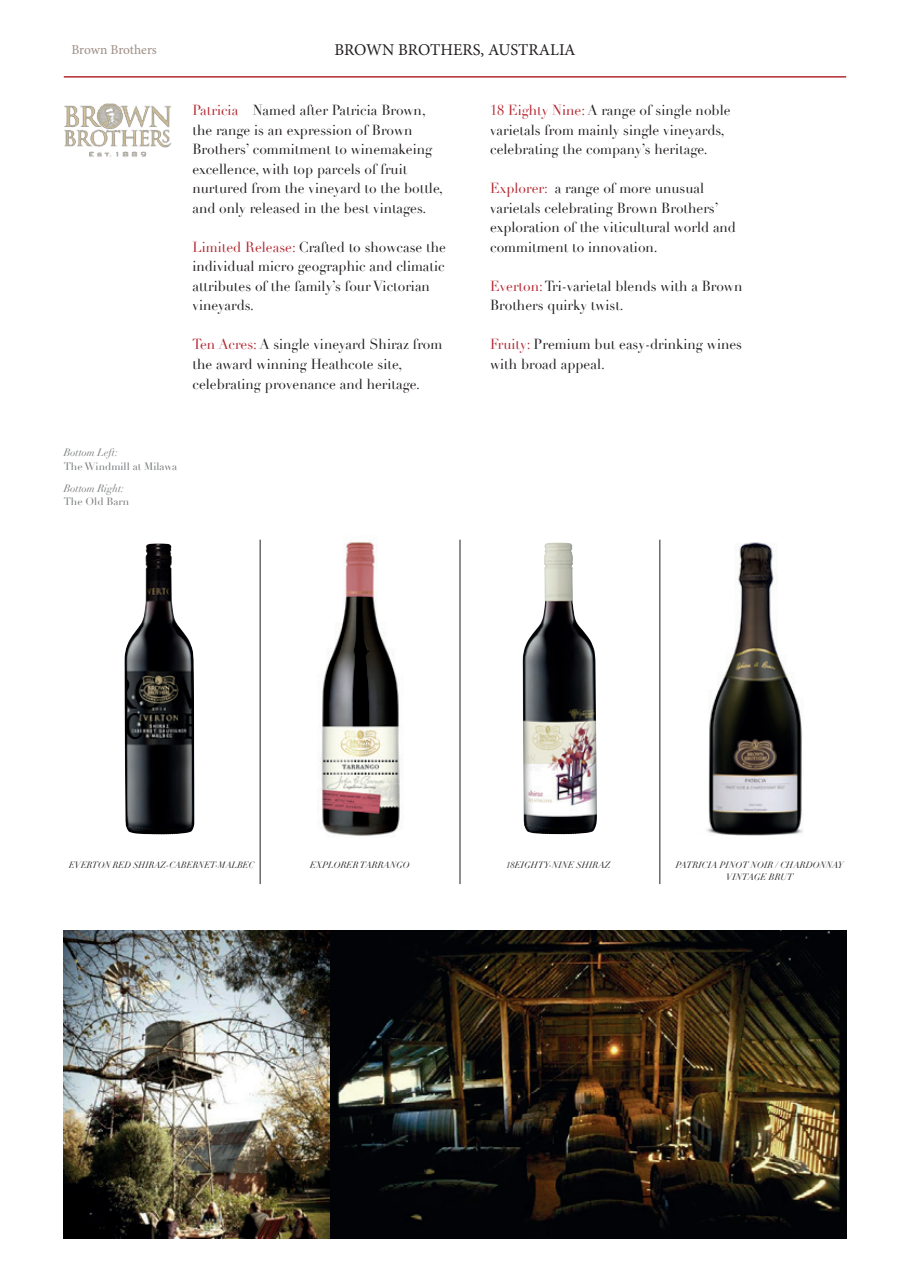
<style>
.page{position:relative;width:910px;height:1280px;background:#fff}
.page>*{position:absolute;margin:0;border:0;box-sizing:border-box;transform-origin:0 0}
.t1{font:16.5px "Minion Pro";color:#231f20}
.t2{font:14.25px/19.5px "Didot";color:#231f20;scale:.96 1}
.t3{font:13.5px "Minion Pro";letter-spacing:-.01em;color:#9d8d85}
.t4{font:10.5px "Didot";color:#76787b}
.t5{font:italic 10.5px "Didot";color:#76787b}
.t6{font:italic 9px/12px "Didot";color:#231f20;text-align:center}
.t7{font:italic 9px "Didot";color:#231f20;scale:.96 1}
.s1{color:#b32a33}
</style>
<div class="page">
<img style="left:64px;top:103px;width:108px;height:54px">
<img style="left:64px;top:930px;width:782px;height:309px">
<img style="left:124px;top:543px;width:66px;height:291px">
<img style="left:523px;top:543px;width:58px;height:291px">
<img style="left:706px;top:542px;width:97px;height:293px">
<img style="left:317px;top:542px;width:85px;height:294px">
<hr style="left:260px;top:540px;width:1px;height:344px;background:#231f20">
<hr style="left:460px;top:540px;width:1px;height:344px;background:#231f20">
<hr style="left:659px;top:540px;width:1px;height:344px;background:#231f20">
<hr style="left:64px;top:76px;width:782px;height:2px;background:#b32a33">
<p class="t3" style="left:71px;top:41px;width:87px">Brown Brothers</p>
<p class="t1" style="left:334px;top:38px;width:242px">BROWN BROTHERS, AUSTRALIA</p>
<p class="t2" style="left:192px;top:101px;width:263px"><span class="s1">Patricia</span> – Named after Patricia Brown, the range is an expression of Brown Brothers’ commitment to winemakeing excellence, with top parcels of fruit nurtured from the vineyard to the bottle, and only released in the best vintages.</p>
<p class="t2" style="left:192px;top:238px;width:265px"><span class="s1">Limited Release:</span> Crafted to showcase the individual micro geographic and climatic attributes of the family’s four Victorian vineyards.</p>
<p class="t2" style="left:192px;top:335px;width:262px"><span class="s1">Ten Acres:</span> A single vineyard Shiraz from the award winning Heathcote site, celebrating provenance and heritage.</p>
<p class="t5" style="left:64px;top:446px;width:56px">Bottom Left:</p>
<p class="t4" style="left:64px;top:460px;width:115px">The Windmill at Milawa</p>
<p class="t5" style="left:64px;top:482px;width:62px">Bottom Right:</p>
<p class="t4" style="left:64px;top:495px;width:67px">The Old Barn</p>
<p class="t2" style="left:490px;top:101px;width:252px"><span class="s1">18 Eighty Nine:</span> A range of single noble varietals from mainly single vineyards, celebrating the company’s heritage.</p>
<p class="t2" style="left:490px;top:179px;width:258px"><span class="s1">Explorer:</span> a range of more unusual varietals celebrating Brown Brothers’ exploration of the viticultural world and commitment to innovation.</p>
<p class="t2" style="left:490px;top:277px;width:264px"><span class="s1">Everton:</span> Tri-varietal blends with a Brown<br>Brothers quirky twist.</p>
<p class="t2" style="left:490px;top:335px;width:264px"><span class="s1">Fruity:</span> Premium but easy-drinking wines with broad appeal.</p>
<p class="t7" style="left:69px;top:859px;width:195px">EVERTON RED SHIRAZ-CABERNET-MALBEC</p>
<p class="t6" style="left:310px;top:859px;width:101px">EXPLORER TARRANGO</p>
<p class="t6" style="left:506px;top:859px;width:106px">18EIGHTY-NINE SHIRAZ</p>
<p class="t6" style="left:676px;top:859px;width:169px">PATRICIA PINOT NOIR / CHARDONNAY<br>VINTAGE BRUT</p>
</div>
